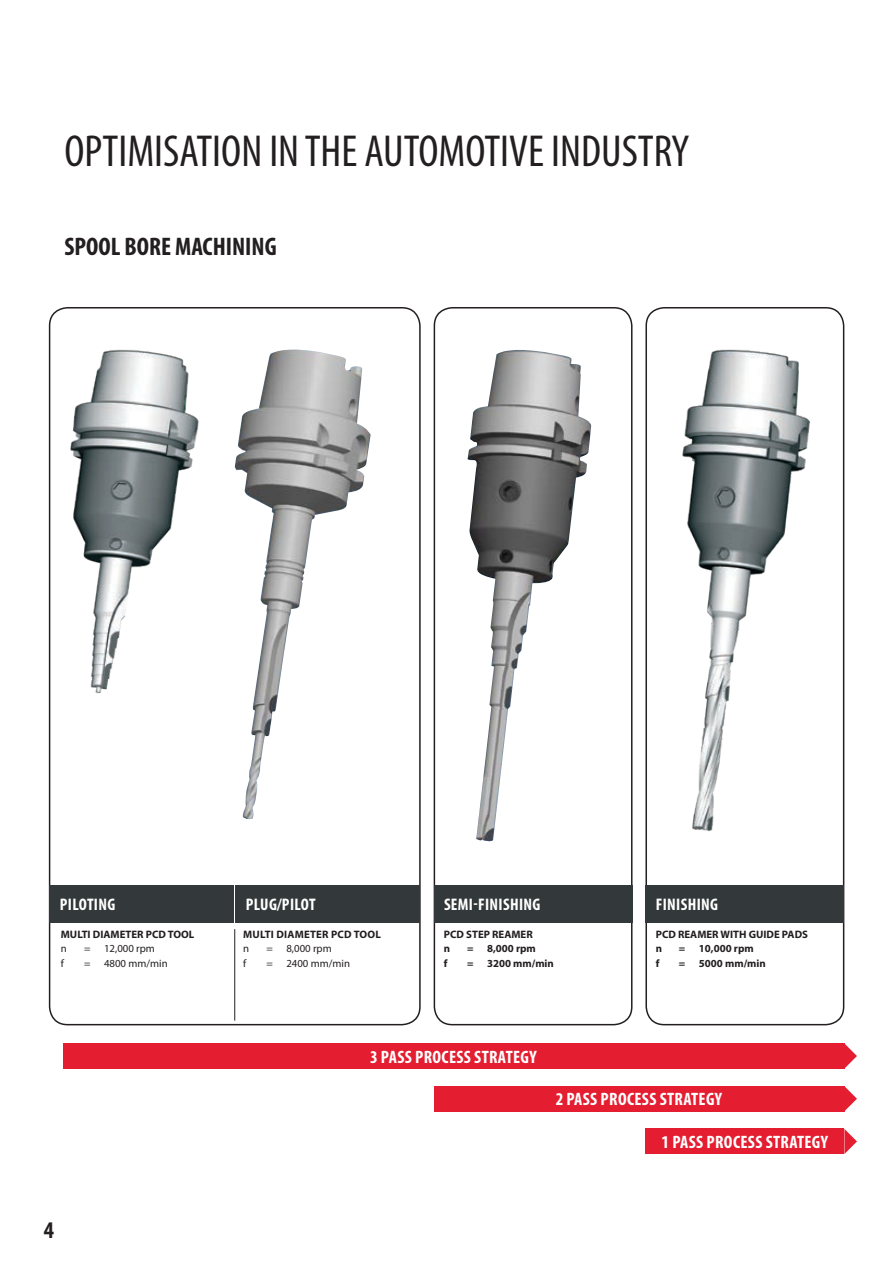
<style>
.page{position:relative;width:893px;height:1263px;background:#fff}
.page>*{position:absolute;margin:0;border:0;box-sizing:border-box;transform-origin:0 0}
.t1{font:condensed 45px "Myriad Pro";color:#231f20}
.t2{font:700 condensed 25.5px "Myriad Pro";color:#231f20}
.t3{font:700 condensed 24px "Myriad Pro";color:#231f20}
.t4{font:700 condensed 18px "Myriad Pro";letter-spacing:.02em;color:#fff}
.t5{font:700 condensed 16.8px "Myriad Pro";letter-spacing:.02em;color:#fff}
.t6{font:700 10.8px/14.4px "Myriad Pro";color:#231f20}
.t7{font:10.8px "Myriad Pro";color:#231f20}
.t8{font:700 10.8px "Myriad Pro";letter-spacing:.02em;color:#231f20}
</style>
<div class="page">
<div style="left:49px;top:307px;width:372px;height:718px;border:2px solid #231f20;border-radius:18px"></div>
<div style="left:434px;top:307px;width:198px;height:718px;border:2px solid #231f20;border-radius:18px"></div>
<div style="left:645px;top:307px;width:199px;height:718px;border:2px solid #231f20;border-radius:18px"></div>
<div style="left:50px;top:885px;width:184px;height:38px;background:#33393a"></div>
<div style="left:235px;top:885px;width:185px;height:38px;background:#33393a"></div>
<div style="left:434px;top:885px;width:198px;height:38px;background:#33393a"></div>
<div style="left:645px;top:885px;width:199px;height:38px;background:#33393a"></div>
<hr style="left:234px;top:929px;width:1px;height:91px;background:#231f20">
<div style="left:63px;top:1043px;width:781px;height:25px;background:#e41d30"></div>
<div style="left:434px;top:1086px;width:410px;height:25px;background:#e41d30"></div>
<div style="left:645px;top:1129px;width:199px;height:25px;background:#e41d30"></div>
<svg style="left:844px;top:1043px;width:13px;height:25px"></svg>
<svg style="left:844px;top:1086px;width:13px;height:25px"></svg>
<svg style="left:844px;top:1129px;width:13px;height:25px"></svg>
<img style="left:70px;top:349px;width:129px;height:345px">
<img style="left:235px;top:350px;width:136px;height:470px">
<img style="left:682px;top:349px;width:128px;height:482px">
<img style="left:468px;top:350px;width:124px;height:492px">
<h1 class="t1" style="left:64px;top:124px;width:626px">OPTIMISATION IN THE AUTOMOTIVE INDUSTRY</h1>
<h2 class="t2" style="left:64px;top:231px;width:214px">SPOOL BORE MACHINING</h2>
<h3 class="t5" style="left:60px;top:894px;width:57px">PILOTING</h3>
<h3 class="t5" style="left:246px;top:894px;width:71px">PLUG/PILOT</h3>
<h3 class="t5" style="left:444px;top:894px;width:98px">SEMI-FINISHING</h3>
<h3 class="t5" style="left:656px;top:894px;width:64px">FINISHING</h3>
<p class="t6" style="left:61px;top:927px;width:135px">MULTI DIAMETER PCD TOOL</p>
<p class="t7" style="left:61px;top:942px;width:7px">n</p>
<p class="t7" style="left:84px;top:942px;width:8px">=</p>
<p class="t7" style="left:104px;top:942px;width:52px">12,000 rpm</p>
<p class="t7" style="left:61px;top:956px;width:5px">f</p>
<p class="t7" style="left:84px;top:956px;width:8px">=</p>
<p class="t7" style="left:104px;top:956px;width:65px">4800 mm/min</p>
<p class="t6" style="left:656px;top:927px;width:154px">PCD REAMER WITH GUIDE PADS n</p>
<p class="t6" style="left:444px;top:927px;width:90px">PCD STEP REAMER n</p>
<p class="t8" style="left:243px;top:927px;width:139px">MULTI DIAMETER PCD TOOL</p>
<p class="t7" style="left:243px;top:942px;width:7px">n</p>
<p class="t7" style="left:266px;top:942px;width:8px">=</p>
<p class="t7" style="left:286px;top:942px;width:47px">8,000 rpm</p>
<p class="t7" style="left:243px;top:956px;width:5px">f</p>
<p class="t7" style="left:266px;top:956px;width:8px">=</p>
<p class="t7" style="left:286px;top:956px;width:65px">2400 mm/min</p>
<p class="t6" style="left:679px;top:941px;width:8px">=</p>
<p class="t6" style="left:699px;top:941px;width:56px">10,000 rpm</p>
<p class="t6" style="left:467px;top:941px;width:8px">=</p>
<p class="t6" style="left:487px;top:941px;width:50px">8,000 rpm</p>
<p class="t6" style="left:656px;top:956px;width:5px">f</p>
<p class="t6" style="left:679px;top:956px;width:8px">=</p>
<p class="t6" style="left:699px;top:956px;width:68px">5000 mm/min</p>
<p class="t6" style="left:444px;top:956px;width:5px">f</p>
<p class="t6" style="left:467px;top:956px;width:8px">=</p>
<p class="t6" style="left:487px;top:956px;width:68px">3200 mm/min</p>
<h3 class="t3" style="left:44px;top:1215px;width:12px">4</h3>
<h3 class="t4" style="left:370px;top:1045px;width:168px">3 PASS PROCESS STRATEGY</h3>
<h3 class="t4" style="left:556px;top:1088px;width:168px">2 PASS PROCESS STRATEGY</h3>
<h3 class="t4" style="left:662px;top:1131px;width:168px">1 PASS PROCESS STRATEGY</h3>
</div>
